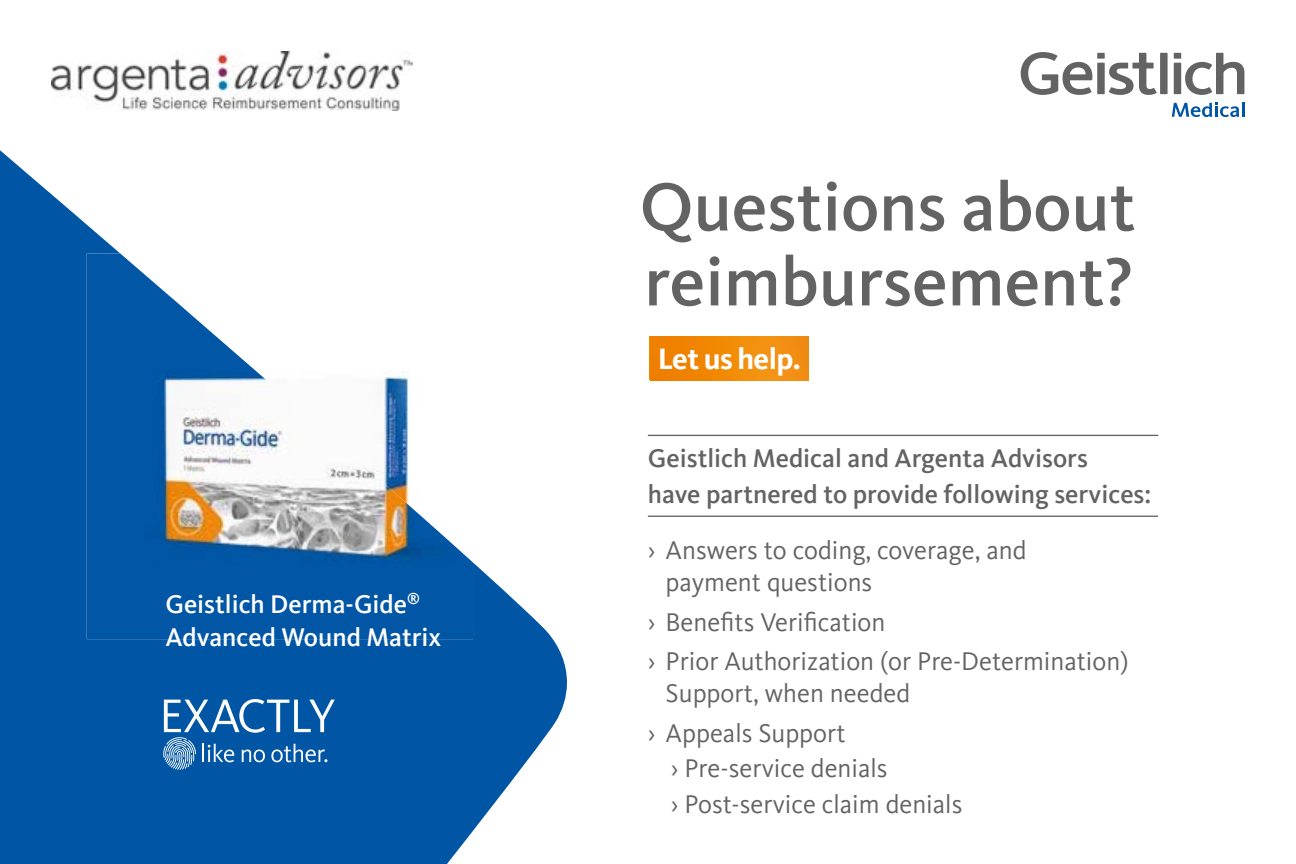
<style>
.page{position:relative;width:1296px;height:864px;background:#fff}
.page>*{position:absolute;margin:0;border:0;box-sizing:border-box;transform-origin:0 0}
.t1{font:500 70.5px/75px "Kievit Pro";color:#646363}
.t2{font:700 30.3px "Kievit Pro";letter-spacing:-.02em;color:#fff}
.t3{font:26.4px/39.9px "Kievit Pro";color:#646363}
.t4{font:500 26.4px/35.1px "Kievit Pro";color:#646363}
.t5{font:500 26.4px/33px "Kievit Pro";color:#fff}
</style>
<div class="page">
<svg style="left:0;top:150px;width:567px;height:714px;fill:#0056a4"></svg>
<img style="left:87px;top:253px;width:386px;height:386px">
<svg style="left:163px;top:699px;width:172px;height:71px"></svg>
<hr style="left:648px;top:516px;width:510px;height:1px;background:#646363">
<hr style="left:648px;top:435px;width:510px;height:1px;background:#646363">
<div style="left:649px;top:336px;width:160px;height:44px;background:#ef7f00"></div>
<img style="left:651px;top:337px;width:158px;height:44px">
<svg style="left:1185px;top:53px;width:59px;height:42px"></svg>
<svg style="left:1109px;top:53px;width:48px;height:42px"></svg>
<svg style="left:1021px;top:52px;width:72px;height:43px"></svg>
<svg style="left:1172px;top:103px;width:72px;height:14px"></svg>
<div style="left:1160px;top:53px;width:8px;height:41px;background:#646363"></div>
<div style="left:1097px;top:63px;width:8px;height:31px;background:#646363"></div>
<div style="left:1097px;top:53px;width:8px;height:6px;background:#646363"></div>
<div style="left:1174px;top:63px;width:7px;height:31px;background:#646363"></div>
<div style="left:1174px;top:53px;width:7px;height:6px;background:#646363"></div>
<img style="left:51px;top:51px;width:361px;height:60px">
<p class="t5" style="left:165px;top:587px;width:277px">Geistlich Derma-Gide<sup>®<br></sup>Advanced Wound Matrix</p>
<h1 class="t1" style="left:639px;top:169px;width:498px">Questions about reimbursement?</h1>
<p class="t2" style="left:658px;top:340px;width:145px">Let us help.</p>
<p class="t4" style="left:648px;top:441px;width:505px">Geistlich Medical and Argenta Advisors<br>have partnered to provide following services:</p>
<p class="t3" style="left:666px;top:534px;width:362px;line-height:31.5px;text-indent:-18px">› Answers to coding, coverage, and payment questions</p>
<p class="t3" style="left:648px;top:601px;width:482px">› Benefits Verification<br>› Prior Authorization (or Pre-Determination)</p>
<p class="t3" style="left:648px;top:673px;width:264px;text-indent:18px">Support, when needed › Appeals Support</p>
<p class="t3" style="left:671px;top:751px;width:293px;line-height:35.4px">› Pre-service denials<br>› Post-service claim denials</p>
</div>
